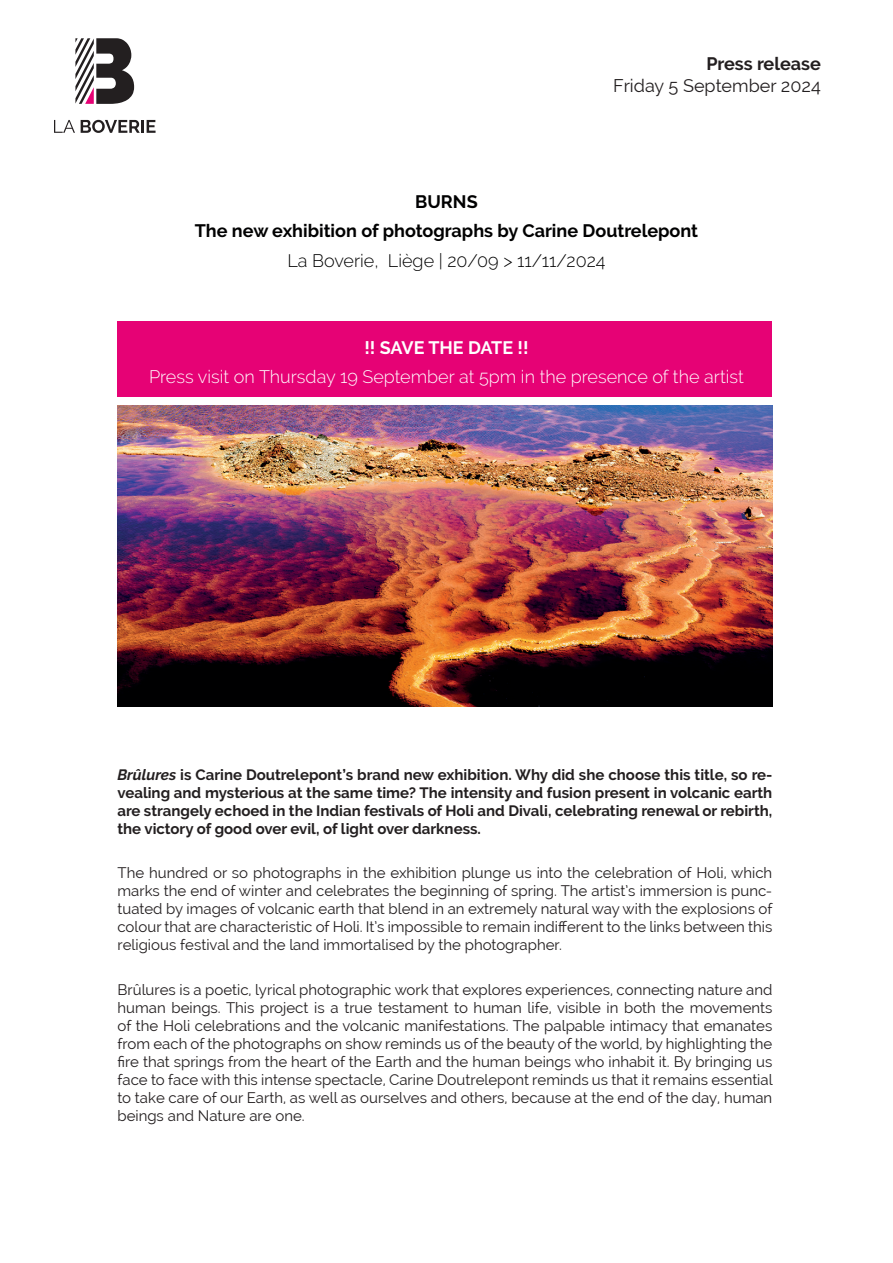
<style>
.page{position:relative;width:893px;height:1263px;background:#fff}
.page>*{position:absolute;margin:0;border:0;box-sizing:border-box;transform-origin:0 0}
.t1{font:300 18px "Raleway";color:#fff}
.t2{font:700 18px/29.1px "Raleway";color:#000001;text-align:center}
.t3{font:300 18px "Raleway";color:#000001}
.t4{font:18px "Raleway";color:#231f20}
.t5{font:700 18px "Raleway";letter-spacing:-.005em;color:#fff}
.t6{font:700 18px "Raleway";color:#231f20}
.t7{font:15px/18px "Raleway";color:#231f20;text-align:justify}
.t8{font:700 15px/18px "Raleway";color:#231f20;text-align:justify}
.s1{font-style:italic}
</style>
<div class="page">
<div style="left:117px;top:321px;width:655px;height:75px;background:#e60275"></div>
<svg style="left:54px;top:120px;width:21px;height:13px"></svg>
<svg style="left:81px;top:120px;width:75px;height:13px"></svg>
<svg style="left:75px;top:38px;width:59px;height:66px"></svg>
<img style="left:117px;top:405px;width:655px;height:302px">
<p class="t6" style="left:706px;top:53px;width:116px">Press release</p>
<p class="t4" style="left:613px;top:75px;width:209px">Friday 5 September 2024</p>
<p class="t2" style="left:195px;top:187px;width:505px">BURNS<br>The new exhibition of photographs by Carine Doutrelepont</p>
<p class="t3" style="left:287px;top:250px;width:320px">La Boverie, Liège | 20/09 &gt; 11/11/2024</p>
<p class="t5" style="left:364px;top:337px;width:166px">!! SAVE THE DATE !!</p>
<p class="t1" style="left:149px;top:366px;width:596px">Press visit on Thursday 19 September at 5pm in the presence of the artist</p>
<p class="t8" style="left:117px;top:765px;width:656px"><span class="s1">Brûlures</span> is Carine Doutrelepont’s brand new exhibition. Why did she choose this title, so re&shy;vealing and mysterious at the same time? The intensity and fusion present in volcanic earth are strangely echoed in the Indian festivals of Holi and Divali, celebrating renewal or rebirth, the victory of good over evil, of light over darkness.</p>
<p class="t7" style="left:117px;top:864px;width:657px">The hundred or so photographs in the exhibition plunge us into the celebration of Holi, which marks the end of winter and celebrates the beginning of spring. The artist’s immersion is punc&shy;tuated by images of volcanic earth that blend in an extremely natural way with the explosions of colour that are characteristic of Holi. It’s impossible to remain indifferent to the links between this religious festival and the land immortalised by the photographer.</p>
<p class="t7" style="left:117px;top:980px;width:657px">Brûlures is a poetic, lyrical photographic work that explores experiences, connecting nature and human beings. This project is a true testament to human life, visible in both the movements of the Holi celebrations and the volcanic manifestations. The palpable intimacy that emanates from each of the photographs on show reminds us of the beauty of the world, by highlighting the fire that springs from the heart of the Earth and the human beings who inhabit it. By bringing us face to face with this intense spectacle, Carine Doutrelepont reminds us that it remains essential to take care of our Earth, as well as ourselves and others, because at the end of the day, human beings and Nature are one.</p>
</div>
